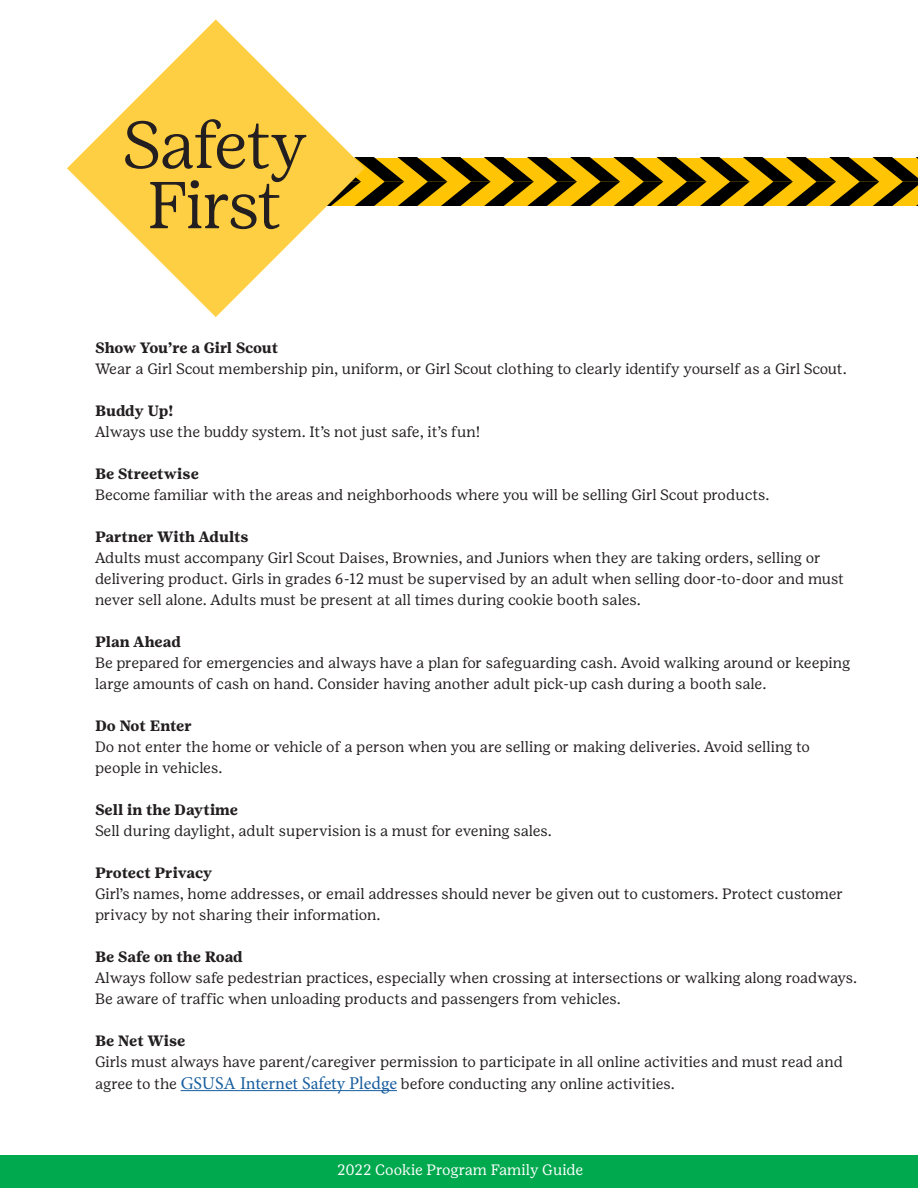
<style>
.page{position:relative;width:918px;height:1188px;background:#fff}
.page>*{position:absolute;margin:0;border:0;box-sizing:border-box;transform-origin:0 0}
.t1{font:300 66.15px "Girl Scout Display";letter-spacing:-.02em;color:#231f20}
.t2{font:15px/21px "Girl Scout Text";color:#231f20}
.t3{font:700 15px "Girl Scout Text";color:#231f20}
.t4{font:15px "Girl Scout Text";color:#fff}
.t5{font:700 15px "Girl Scout Text";letter-spacing:-.02em;color:#231f20}
.s1{font-family:"Minion Pro";font-size:18px;color:#175d9e}
</style>
<div class="page">
<svg style="left:365px;top:158px;width:553px;height:47px;background:#8a6a02"></svg>
<svg style="left:67px;top:19px;width:298px;height:298px;fill:#ffcf43"></svg>
<hr style="left:181px;top:1090px;width:216px;height:1px;background:#175d9e">
<hr style="left:0;top:1156px;width:2px;height:32px;background:#00a94e">
<div style="left:2px;top:1156px;width:916px;height:32px;background:#00a94e"></div>
<p class="t1" style="left:123px;top:108px;width:185px">Safety</p>
<p class="t1" style="left:148px;top:168px;width:135px">First</p>
<p class="t5" style="left:95px;top:339px;width:185px">Show You’re a Girl Scout</p>
<p class="t2" style="left:95px;top:359px;width:753px">Wear a Girl Scout membership pin, uniform, or Girl Scout clothing to clearly identify yourself as a Girl Scout.</p>
<p class="t3" style="left:95px;top:402px;width:80px">Buddy Up!</p>
<p class="t2" style="left:95px;top:422px;width:387px">Always use the buddy system. It’s not just safe, it’s fun!</p>
<p class="t3" style="left:95px;top:465px;width:105px">Be Streetwise</p>
<p class="t2" style="left:95px;top:485px;width:676px">Become familiar with the areas and neighborhoods where you will be selling Girl Scout products.</p>
<p class="t3" style="left:95px;top:528px;width:155px">Partner With Adults</p>
<p class="t2" style="left:95px;top:548px;width:751px">Adults must accompany Girl Scout Daises, Brownies, and Juniors when they are taking orders, selling or delivering product. Girls in grades 6-12 must be supervised by an adult when selling door-to-door and must never sell alone. Adults must be present at all times during cookie booth sales.</p>
<p class="t3" style="left:95px;top:633px;width:88px">Plan Ahead</p>
<p class="t2" style="left:95px;top:653px;width:757px">Be prepared for emergencies and always have a plan for safeguarding cash. Avoid walking around or keeping large amounts of cash on hand. Consider having another adult pick-up cash during a booth sale.</p>
<p class="t3" style="left:95px;top:717px;width:98px">Do Not Enter</p>
<p class="t2" style="left:95px;top:737px;width:716px">Do not enter the home or vehicle of a person when you are selling or making deliveries. Avoid selling to people in vehicles.</p>
<p class="t3" style="left:95px;top:801px;width:145px">Sell in the Daytime</p>
<p class="t2" style="left:95px;top:821px;width:458px">Sell during daylight, adult supervision is a must for evening sales.</p>
<p class="t3" style="left:95px;top:864px;width:119px">Protect Privacy</p>
<p class="t2" style="left:95px;top:884px;width:750px">Girl’s names, home addresses, or email addresses should never be given out to customers. Protect customer privacy by not sharing their information.</p>
<p class="t3" style="left:95px;top:948px;width:149px">Be Safe on the Road</p>
<p class="t2" style="left:95px;top:968px;width:764px">Always follow safe pedestrian practices, especially when crossing at intersections or walking along roadways.<br>Be aware of traffic when unloading products and passengers from vehicles.</p>
<p class="t3" style="left:95px;top:1032px;width:92px">Be Net Wise</p>
<p class="t2" style="left:95px;top:1051px;width:749px;line-height:21.6px">Girls must always have parent/caregiver permission to participate in all online activities and must read and agree to the <span class="s1">GSUSA Internet Safety Pledge</span> before conducting any online activities.</p>
<p class="t4" style="left:337px;top:1161px;width:248px">2022 Cookie Program Family Guide</p>
</div>
